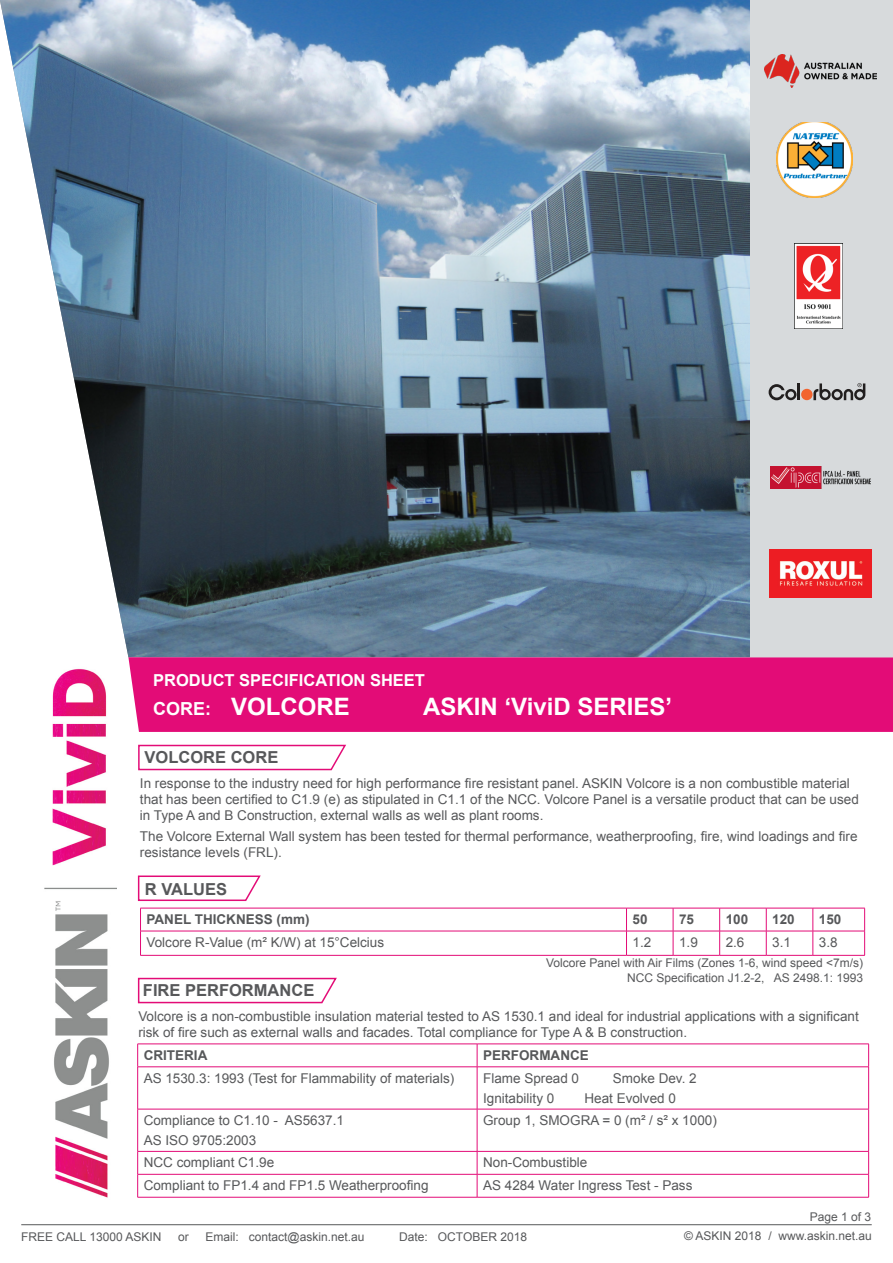
<style>
.page{position:relative;width:893px;height:1263px;background:#fff}
.page>*{position:absolute;margin:0;border:0;box-sizing:border-box;transform-origin:0 0}
.Body{font:700 24px "Arial";color:#fff}
.Body-2{font:700 16.5px "Arial";color:#57585a}
.Body-3{font:700 16.5px "Arial";color:#fff}
.Body_List{font:13.5px/16.2px "Arial";color:#57585a}
.Body-4{font:13.5px/16.2px "Arial";color:#57585a}
.Body-5{font:700 13.5px "Arial";color:#57585a}
.Body-6{font:12px "Arial";color:#57585a}
.s1{font-size:18px}
</style>
<div class="page">
<img style="left:0;top:0;width:751px;height:657px">
<svg style="left:138px;top:744px;width:208px;height:27px"></svg>
<svg style="left:137px;top:875px;width:124px;height:26px"></svg>
<svg style="left:137px;top:977px;width:200px;height:27px"></svg>
<div style="left:751px;top:0;width:142px;height:657px;background:#d7dadc"></div>
<img style="left:770px;top:550px;width:101px;height:48px">
<svg style="left:769px;top:383px;width:31px;height:17px"></svg>
<svg style="left:813px;top:383px;width:52px;height:17px"></svg>
<div style="left:802px;top:390px;width:10px;height:9px;background:#f2642f;border-radius:50%"></div>
<div style="left:801px;top:389px;width:11px;height:11px;border:2px solid #f2642f;border-radius:50%"></div>
<img style="left:771px;top:467px;width:99px;height:21px">
<img style="left:794px;top:244px;width:49px;height:85px">
<img style="left:776px;top:122px;width:77px;height:75px">
<img style="left:764px;top:54px;width:113px;height:34px">
<hr style="left:21px;top:1224px;width:851px;height:1px;background:#57585a">
<div style="left:128px;top:657px;width:765px;height:75px;background:#e30c77"></div>
<img style="left:34px;top:619px;width:83px;height:579px">
<svg style="left:140px;top:908px;width:725px;height:47px"></svg>
<hr style="left:140px;top:955px;width:486px;height:1px;background:#e30c77">
<hr style="left:626px;top:955px;width:47px;height:1px;background:#e30c77">
<hr style="left:673px;top:955px;width:47px;height:1px;background:#e30c77">
<hr style="left:720px;top:955px;width:46px;height:1px;background:#e30c77">
<hr style="left:766px;top:955px;width:47px;height:1px;background:#e30c77">
<hr style="left:813px;top:955px;width:52px;height:1px;background:#e30c77">
<svg style="left:137px;top:1044px;width:732px;height:22px"></svg>
<hr style="left:137px;top:1066px;width:340px;height:1px;background:#e30c77">
<hr style="left:137px;top:1067px;width:1px;height:42px;background:#e30c77">
<hr style="left:477px;top:1066px;width:392px;height:1px;background:#e30c77">
<hr style="left:477px;top:1067px;width:1px;height:42px;background:#e30c77">
<hr style="left:868px;top:1067px;width:1px;height:42px;background:#e30c77">
<hr style="left:137px;top:1109px;width:340px;height:1px;background:#e30c77">
<hr style="left:137px;top:1109px;width:1px;height:42px;background:#e30c77">
<hr style="left:477px;top:1109px;width:392px;height:1px;background:#e30c77">
<hr style="left:477px;top:1109px;width:1px;height:42px;background:#e30c77">
<hr style="left:868px;top:1109px;width:1px;height:42px;background:#e30c77">
<hr style="left:137px;top:1151px;width:340px;height:1px;background:#e30c77">
<hr style="left:477px;top:1151px;width:392px;height:1px;background:#e30c77">
<hr style="left:137px;top:1174px;width:340px;height:1px;background:#e30c77">
<svg style="left:137px;top:1151px;width:1px;height:46px"></svg>
<hr style="left:477px;top:1174px;width:392px;height:1px;background:#e30c77">
<svg style="left:477px;top:1151px;width:1px;height:46px"></svg>
<svg style="left:868px;top:1151px;width:1px;height:46px"></svg>
<hr style="left:137px;top:1197px;width:340px;height:1px;background:#e30c77">
<hr style="left:477px;top:1197px;width:392px;height:1px;background:#e30c77">
<p class="Body-3" style="left:153px;top:669px;width:273px">PRODUCT SPECIFICATION SHEET</p>
<p class="Body" style="left:153px;top:691px;width:198px"><span class="s1">CORE:</span> VOLCORE</p>
<p class="Body" style="left:423px;top:691px;width:250px">ASKIN ‘ViviD SERIES’</p>
<p class="Body-2" style="left:145px;top:746px;width:135px">VOLCORE CORE</p>
<p class="Body_List" style="left:140px;top:775px;width:720px">In response to the industry need for high performance fire resistant panel. ASKIN Volcore is a non combustible material that has been certified to C1.9 (e) as stipulated in C1.1 of the NCC. Volcore Panel is a versatile product that can be used in Type A and B Construction, external walls as well as plant rooms.</p>
<p class="Body_List" style="left:140px;top:828px;width:719px">The Volcore External Wall system has been tested for thermal performance, weatherproofing, fire, wind loadings and fire resistance levels (FRL).</p>
<p class="Body-2" style="left:145px;top:878px;width:84px">R VALUES</p>
<p class="Body-5" style="left:147px;top:910px;width:165px">PANEL THICKNESS (mm)</p>
<p class="Body-5" style="left:632px;top:910px;width:17px">50</p>
<p class="Body-5" style="left:679px;top:910px;width:17px">75</p>
<p class="Body-5" style="left:726px;top:910px;width:24px">100</p>
<p class="Body-5" style="left:772px;top:910px;width:24px">120</p>
<p class="Body-5" style="left:819px;top:910px;width:24px">150</p>
<p class="Body_List" style="left:147px;top:934px;width:239px">Volcore R-Value (m² K/W) at 15°Celcius</p>
<p class="Body_List" style="left:632px;top:934px;width:20px">1.2</p>
<p class="Body_List" style="left:679px;top:934px;width:20px">1.9</p>
<p class="Body_List" style="left:726px;top:934px;width:20px">2.6</p>
<p class="Body_List" style="left:772px;top:934px;width:20px">3.1</p>
<p class="Body_List" style="left:819px;top:934px;width:20px">3.8</p>
<p class="Body-6" style="left:546px;top:955px;width:319px">Volcore Panel with Air Films (Zones 1-6, wind speed &lt;7m/s)</p>
<p class="Body-6" style="left:627px;top:969px;width:238px">NCC Specification J1.2-2, AS 2498.1: 1993</p>
<p class="Body-2" style="left:143px;top:979px;width:173px">FIRE PERFORMANCE</p>
<p class="Body-4" style="left:138px;top:1008px;width:722px">Volcore is a non-combustible insulation material tested to AS 1530.1 and ideal for industrial applications with a significant risk of fire such as external walls and facades. Total compliance for Type A &amp; B construction.</p>
<p class="Body-5" style="left:144px;top:1046px;width:65px">CRITERIA</p>
<p class="Body-5" style="left:483px;top:1046px;width:107px">PERFORMANCE</p>
<p class="Body_List" style="left:144px;top:1070px;width:312px">AS 1530.3: 1993 (Test for Flammability of materials)</p>
<p class="Body_List" style="left:483px;top:1070px;width:98px">Flame Spread 0</p>
<p class="Body_List" style="left:613px;top:1070px;width:85px">Smoke Dev. 2</p>
<p class="Body_List" style="left:483px;top:1090px;width:73px">Ignitability 0</p>
<p class="Body_List" style="left:584px;top:1090px;width:93px">Heat Evolved 0</p>
<p class="Body_List" style="left:144px;top:1112px;width:202px">Compliance to C1.10 - AS5637.1</p>
<p class="Body_List" style="left:144px;top:1133px;width:114px">AS ISO 9705:2003</p>
<p class="Body_List" style="left:483px;top:1112px;width:235px">Group 1, SMOGRA = 0 (m² / s² x 1000)</p>
<p class="Body_List" style="left:144px;top:1154px;width:132px">NCC compliant C1.9e</p>
<p class="Body_List" style="left:483px;top:1154px;width:106px">Non-Combustible</p>
<p class="Body_List" style="left:144px;top:1177px;width:286px">Compliant to FP1.4 and FP1.5 Weatherproofing</p>
<p class="Body_List" style="left:483px;top:1177px;width:211px">AS 4284 Water Ingress Test - Pass</p>
<p class="Body-6" style="left:810px;top:1208px;width:63px">Page 1 of 3</p>
<p class="Body-6" style="left:21px;top:1228px;width:142px">FREE CALL 13000 ASKIN</p>
<p class="Body-6" style="left:178px;top:1228px;width:12px">or</p>
<p class="Body-6" style="left:206px;top:1228px;width:160px">Email: contact@askin.net.au</p>
<p class="Body-6" style="left:399px;top:1228px;width:129px">Date: OCTOBER 2018</p>
<p class="Body-6" style="left:684px;top:1228px;width:189px">© ASKIN 2018 / www.askin.net.au</p>
</div>
